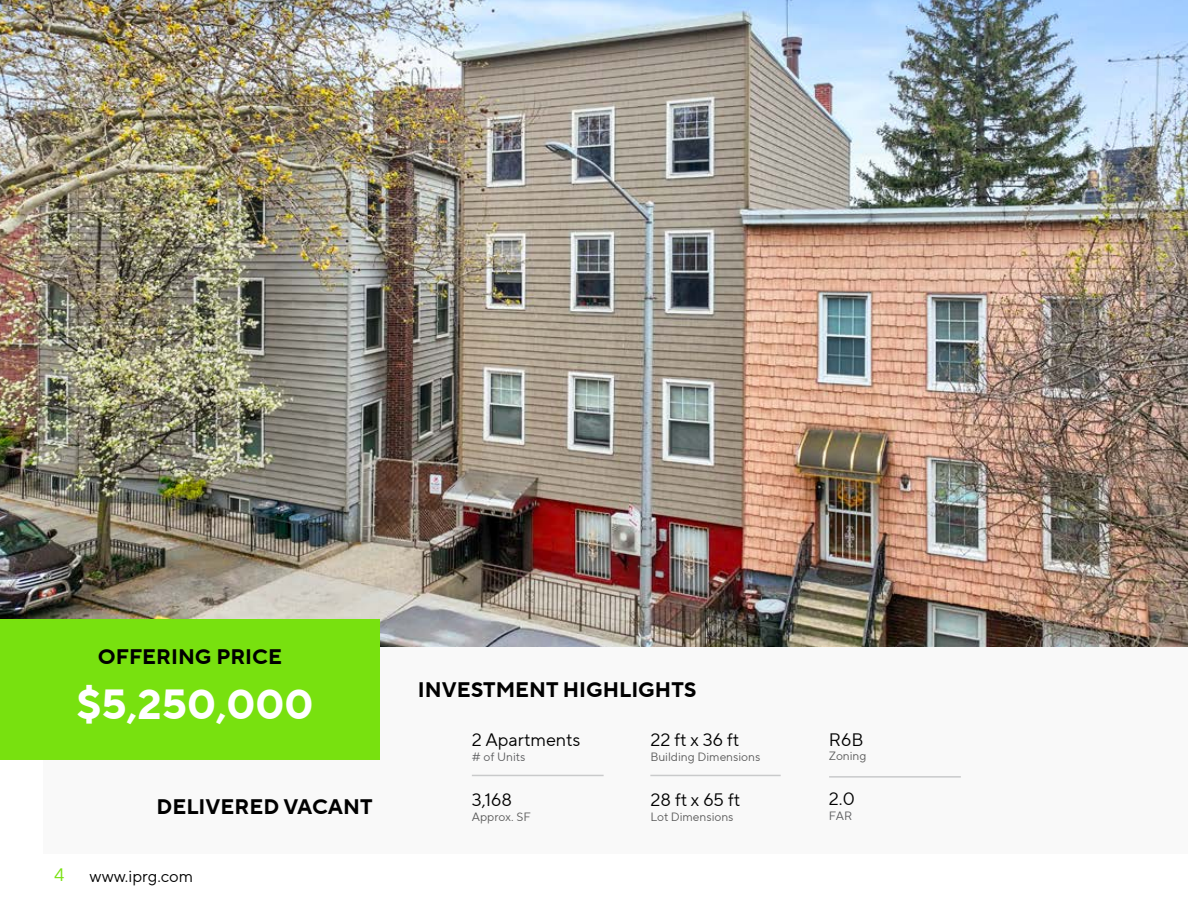
<style>
.page{position:relative;width:1188px;height:918px;background:#fff}
.page>*{position:absolute;margin:0;border:0;box-sizing:border-box;transform-origin:0 0}
.t1{font:700 42px "TT Norms Pro";color:#fff}
.t2{font:700 21px "TT Norms Pro";color:#000}
.t3{font:18px "TT Norms Pro";color:#000}
.t4{font:18px "TT Norms Pro";color:#78e10f}
.t5{font:16.5px "TT Norms Pro";color:#000}
.t6{font:12px "TT Norms Pro";color:#5a5a5a}
.t7{font:12px "TT Norms Pro";color:#5a5b5d}
</style>
<div class="page">
<div style="left:44px;top:645px;width:1144px;height:209px;background:#f9f9f9"></div>
<img style="left:0;top:0;width:1188px;height:647px">
<div style="left:0;top:619px;width:380px;height:141px;background:#78e10f"></div>
<hr style="left:650px;top:775px;width:131px;height:1px;background:#c9cacb">
<hr style="left:472px;top:775px;width:132px;height:1px;background:#c9cacb">
<hr style="left:829px;top:776px;width:132px;height:2px;background:#c9cacb">
<p class="t2" style="left:98px;top:641px;width:186px">OFFERING PRICE</p>
<h1 class="t1" style="left:76px;top:673px;width:239px">$5,250,000</h1>
<p class="t2" style="left:156px;top:791px;width:218px">DELIVERED VACANT</p>
<p class="t4" style="left:54px;top:862px;width:12px">4</p>
<p class="t5" style="left:90px;top:864px;width:105px">www.iprg.com</p>
<p class="t2" style="left:418px;top:674px;width:280px">INVESTMENT HIGHLIGHTS</p>
<p class="t3" style="left:472px;top:727px;width:110px">2 Apartments</p>
<p class="t7" style="left:472px;top:748px;width:55px"># of Units</p>
<p class="t6" style="left:650px;top:748px;width:111px">Building Dimensions</p>
<p class="t3" style="left:650px;top:727px;width:90px">22 ft x 36 ft</p>
<p class="t3" style="left:472px;top:787px;width:42px">3,168</p>
<p class="t6" style="left:472px;top:808px;width:60px">Approx. SF</p>
<p class="t3" style="left:650px;top:787px;width:91px">28 ft x 65 ft</p>
<p class="t6" style="left:650px;top:808px;width:85px">Lot Dimensions</p>
<p class="t3" style="left:829px;top:727px;width:36px">R6B</p>
<p class="t6" style="left:829px;top:747px;width:39px">Zoning</p>
<p class="t3" style="left:829px;top:786px;width:27px">2.0</p>
<p class="t7" style="left:829px;top:807px;width:25px">FAR</p>
</div>
